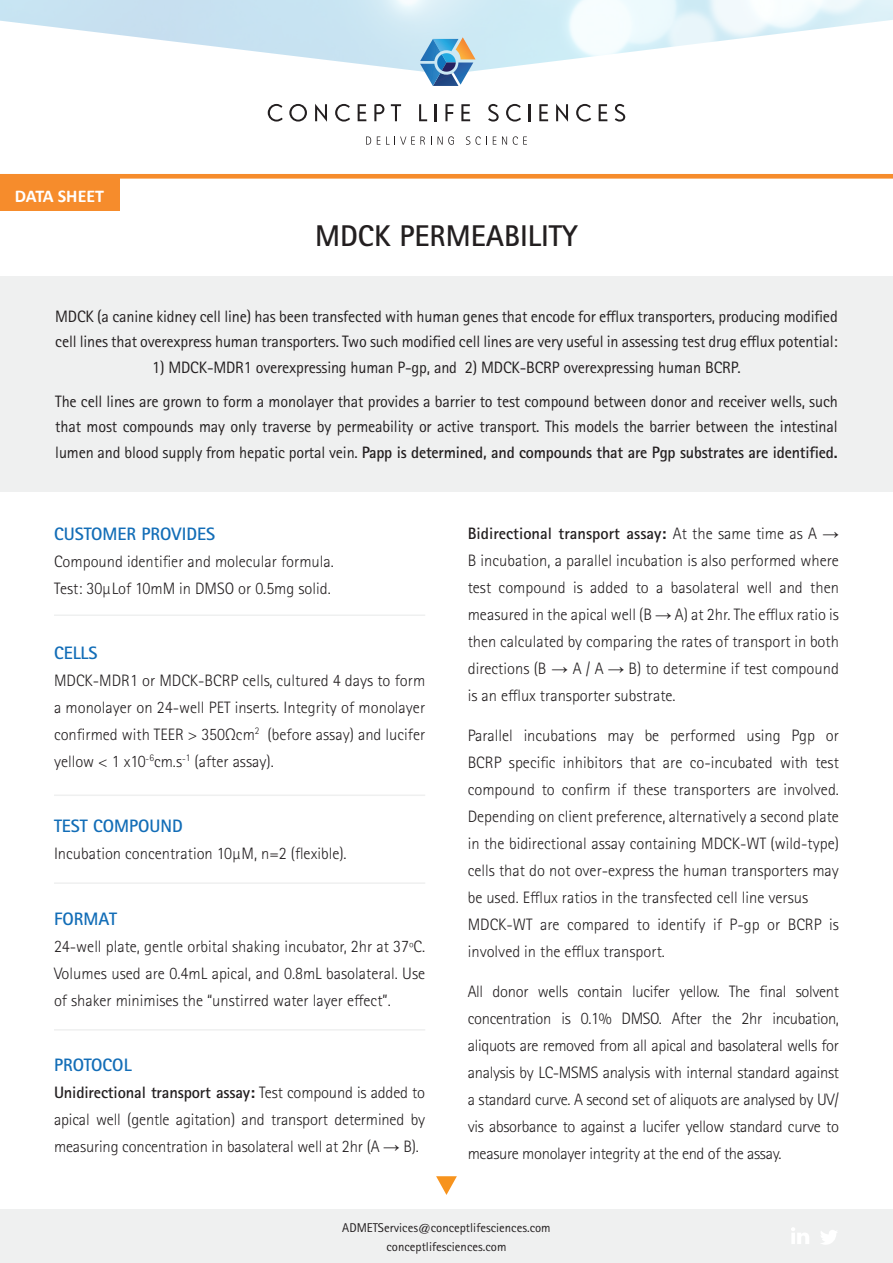
<style>
.page{position:relative;width:893px;height:1263px;background:#fff}
.page>*{position:absolute;margin:0;border:0;box-sizing:border-box;transform-origin:0 0}
.t1{font:700 30px "Rotis Sans Serif Std";color:#231f20}
.Subheader_CAPS{font:700 18px "Rotis Sans Serif Std";color:#126db7}
.t2{font:700 18px "Calibri";color:#fff}
.Body{font:300 16.5px/27px "Rotis Sans Serif Std";color:#231f20;text-align:justify}
.Summary_text{font:16.5px/25.5px "Rotis Sans Serif Std";letter-spacing:-.01em;color:#231f20}
.t3{font:12.75px/19.5px "Rotis Sans Serif Std";color:#231f20;text-align:center}
.s1{font-size:17.55px}
.s2{font-weight:700}
.s3{font-family:"Arial";font-weight:400}
</style>
<div class="page">
<svg style="left:436px;top:1176px;width:21px;height:19px"></svg>
<div style="left:0;top:174px;width:893px;height:5px;background:#f68c2c"></div>
<div style="left:0;top:1209px;width:893px;height:54px;background:#eff0f0"></div>
<svg style="left:821px;top:1230px;width:16px;height:15px"></svg>
<svg style="left:791px;top:1227px;width:18px;height:17px"></svg>
<div style="left:0;top:276px;width:893px;height:216px;background:#eff0f0"></div>
<hr style="left:54px;top:614px;width:371px;height:2px;background:#eff0f0">
<hr style="left:54px;top:794px;width:371px;height:2px;background:#eff0f0">
<hr style="left:54px;top:882px;width:371px;height:2px;background:#eff0f0">
<hr style="left:54px;top:1029px;width:371px;height:1px;background:#eff0f0">
<div style="left:0;top:179px;width:119px;height:32px;background:#f68c2c"></div>
<svg style="left:420px;top:37px;width:56px;height:49px"></svg>
<svg style="left:268px;top:104px;width:15px;height:18px"></svg>
<svg style="left:289px;top:104px;width:18px;height:18px"></svg>
<svg style="left:315px;top:104px;width:12px;height:18px"></svg>
<svg style="left:335px;top:104px;width:15px;height:18px"></svg>
<svg style="left:358px;top:104px;width:8px;height:17px"></svg>
<svg style="left:374px;top:104px;width:10px;height:17px"></svg>
<svg style="left:391px;top:104px;width:10px;height:17px"></svg>
<svg style="left:419px;top:104px;width:8px;height:17px"></svg>
<svg style="left:435px;top:104px;width:2px;height:17px"></svg>
<svg style="left:445px;top:104px;width:8px;height:17px"></svg>
<svg style="left:461px;top:104px;width:9px;height:17px"></svg>
<svg style="left:488px;top:104px;width:11px;height:18px"></svg>
<svg style="left:506px;top:104px;width:15px;height:18px"></svg>
<svg style="left:529px;top:104px;width:2px;height:17px"></svg>
<svg style="left:539px;top:104px;width:9px;height:17px"></svg>
<svg style="left:556px;top:104px;width:12px;height:18px"></svg>
<svg style="left:576px;top:104px;width:15px;height:18px"></svg>
<svg style="left:599px;top:104px;width:8px;height:17px"></svg>
<svg style="left:615px;top:104px;width:10px;height:18px"></svg>
<svg style="left:366px;top:136px;width:5px;height:9px"></svg>
<svg style="left:377px;top:136px;width:3px;height:9px"></svg>
<svg style="left:386px;top:136px;width:39px;height:9px"></svg>
<svg style="left:438px;top:136px;width:16px;height:9px"></svg>
<svg style="left:466px;top:136px;width:21px;height:9px"></svg>
<svg style="left:493px;top:136px;width:3px;height:9px"></svg>
<svg style="left:502px;top:136px;width:5px;height:9px"></svg>
<svg style="left:513px;top:136px;width:14px;height:9px"></svg>
<p class="t2" style="left:15px;top:184px;width:91px">DATA SHEET</p>
<p class="t1" style="left:315px;top:217px;width:264px">MDCK PERMEABILITY</p>
<p class="Summary_text" style="left:55px;top:304px;width:784px">MDCK (a canine kidney cell line) has been transfected with human genes that encode for efflux transporters, producing modified cell lines that overexpress human transporters. Two such modified cell lines are very useful in assessing test drug efflux potential:</p>
<p class="Summary_text" style="left:152px;top:355px;width:590px"><span class="s1">1</span>) MDCK-MDR<span class="s1">1</span> overexpressing human P-gp, and <span class="s1">2</span>) MDCK-BCRP overexpressing human BCRP.</p>
<p class="Summary_text" style="left:55px;top:389px;width:784px;text-align:justify">The cell lines are grown to form a monolayer that provides a barrier to test compound between donor and receiver wells, such that most compounds may only traverse by permeability or active transport. This models the barrier between the intestinal lumen and blood supply from hepatic portal vein. <span class="s2">Papp is determined, and compounds that are Pgp substrates are identified.</span></p>
<p class="Subheader_CAPS" style="left:54px;top:522px;width:162px">CUSTOMER PROVIDES</p>
<p class="Body" style="left:54px;top:548px;width:281px">Compound identifier and molecular formula.<br>Test: <span class="s1">30</span>µLof <span class="s1">10</span>mM in DMSO or <span class="s1">0</span>.<span class="s1">5</span>mg solid.</p>
<p class="Subheader_CAPS" style="left:54px;top:641px;width:45px">CELLS</p>
<p class="Body" style="left:54px;top:667px;width:373px">MDCK-MDR<span class="s1">1</span> or MDCK-BCRP cells, cultured <span class="s1">4</span> days to form a monolayer on <span class="s1">24</span>-well PET inserts. Integrity of monolayer confirmed with TEER &gt; <span class="s1">350</span>Ωcm<sup>2</sup> (before assay) and lucifer yellow &lt; <span class="s1">1</span> x<span class="s1">10</span><sup>-</sup><sup>6</sup>cm.s<sup>-</sup><sup>1</sup> (after assay).</p>
<p class="Subheader_CAPS" style="left:54px;top:815px;width:130px">TEST COMPOUND</p>
<p class="Body" style="left:54px;top:840px;width:294px">Incubation concentration <span class="s1">10</span>µM, n=<span class="s1">2</span> (flexible).</p>
<p class="Subheader_CAPS" style="left:54px;top:907px;width:64px">FORMAT</p>
<p class="Body" style="left:54px;top:933px;width:373px"><span class="s1">24</span>-well plate, gentle orbital shaking incubator, <span class="s1">2</span>hr at <span class="s1">37</span>ºC.<br>Volumes used are <span class="s1">0</span>.<span class="s1">4</span>mL apical, and <span class="s1">0</span>.<span class="s1">8</span>mL basolateral. Use of shaker minimises the “unstirred water layer effect”.</p>
<p class="Subheader_CAPS" style="left:54px;top:1053px;width:79px">PROTOCOL</p>
<p class="Body" style="left:54px;top:1079px;width:373px"><span class="s2">Unidirectional transport assay:</span> Test compound is added to apical well (gentle agitation) and transport determined by measuring concentration in basolateral well at <span class="s1">2</span>hr (A <span class="s3">→</span> B).</p>
<p class="Body" style="left:468px;top:520px;width:373px"><span class="s2">Bidirectional transport assay:</span> At the same time as A <span class="s3">→ </span>B incubation, a parallel incubation is also performed where test compound is added to a basolateral well and then measured in the apical well (B <span class="s3">→</span> A) at <span class="s1">2</span>hr. The efflux ratio is then calculated by comparing the rates of transport in both directions (B <span class="s3">→</span> A / A <span class="s3">→</span> B) to determine if test compound is an efflux transporter substrate.</p>
<p class="Body" style="left:468px;top:722px;width:373px;text-align:left">Parallel incubations may be performed using Pgp or BCRP specific inhibitors that are co-incubated with test compound to confirm if these transporters are involved.<br>Depending on client preference, alternatively a second plate in the bidirectional assay containing MDCK-WT (wild-type) cells that do not over-express the human transporters may be used. Efflux ratios in the transfected cell line versus MDCK-WT are compared to identify if P-gp or BCRP is involved in the efflux transport.</p>
<p class="Body" style="left:468px;top:978px;width:373px">All donor wells contain lucifer yellow. The final solvent concentration is <span class="s1">0</span>.<span class="s1">1</span>% DMSO. After the <span class="s1">2</span>hr incubation, aliquots are removed from all apical and basolateral wells for analysis by LC-MSMS analysis with internal standard against a standard curve. A second set of aliquots are analysed by UV/ vis absorbance to against a lucifer yellow standard curve to measure monolayer integrity at the end of the assay.</p>
<p class="t3" style="left:342px;top:1218px;width:210px">ADMETServices@conceptlifesciences.com conceptlifesciences.com</p>
</div>
